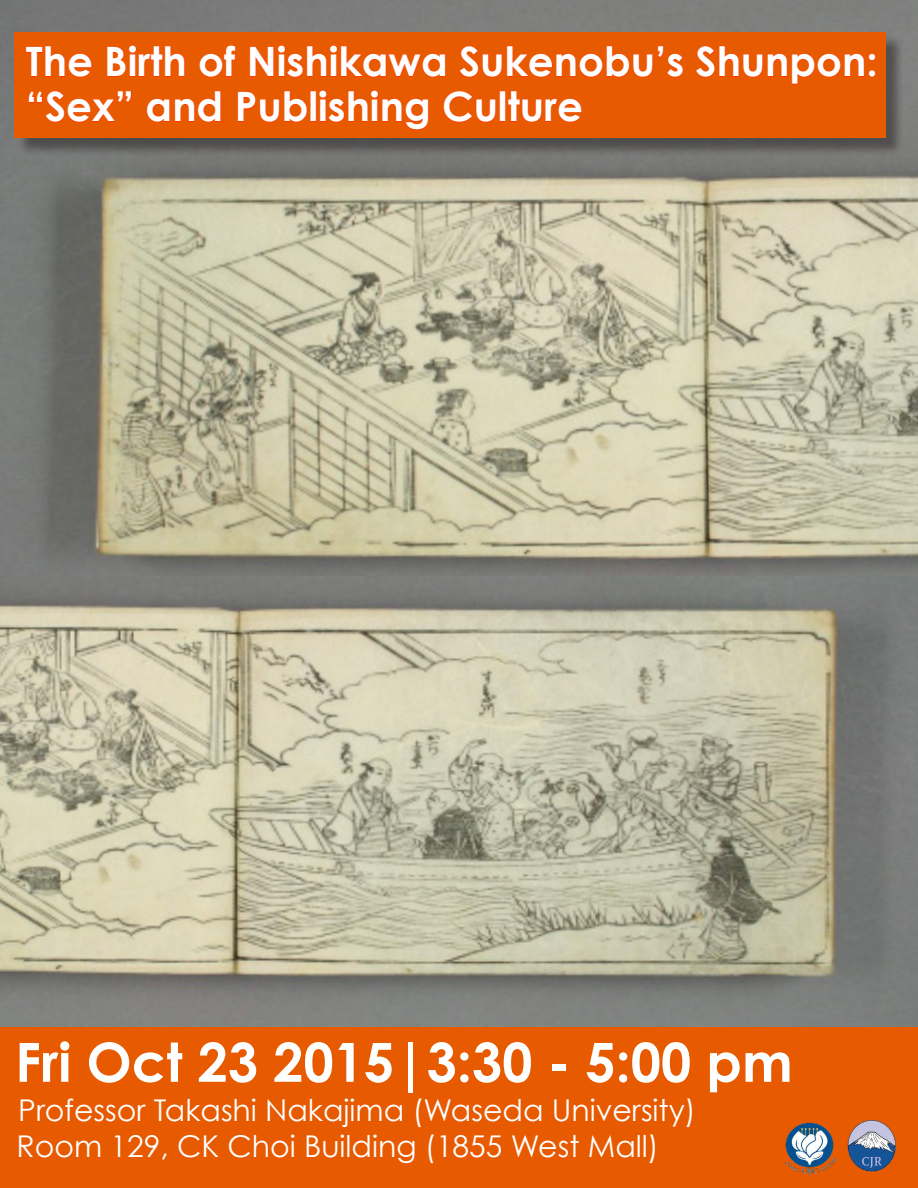
<style>
.page{position:relative;width:918px;height:1188px;background:#fff}
.page>*{position:absolute;margin:0;border:0;box-sizing:border-box;transform-origin:0 0}
.t1{font:700 54px "Century Gothic";color:#fff}
.t2{font:700 40.5px "Century Gothic";color:#fff}
.t3{font:30px "Century Gothic";color:#fff}
</style>
<div class="page">
<img style="left:0;top:576px;width:918px;height:452px">
<img style="left:0;top:0;width:918px;height:576px">
<div style="left:17px;top:35px;width:887px;height:122px;background:#231f20;opacity:.5"></div>
<div style="left:14px;top:32px;width:872px;height:106px;background:#e75a00"></div>
<svg style="left:25px;top:46px;width:67px;height:32px"></svg>
<svg style="left:107px;top:45px;width:78px;height:32px"></svg>
<svg style="left:199px;top:45px;width:37px;height:33px"></svg>
<svg style="left:249px;top:45px;width:197px;height:33px"></svg>
<svg style="left:459px;top:46px;width:224px;height:32px"></svg>
<svg style="left:696px;top:46px;width:180px;height:39px"></svg>
<svg style="left:28px;top:91px;width:104px;height:32px"></svg>
<svg style="left:147px;top:91px;width:74px;height:32px"></svg>
<svg style="left:237px;top:91px;width:70px;height:32px"></svg>
<div style="left:311px;top:91px;width:5px;height:30px;border:1px solid #ff3800"></div>
<svg style="left:319px;top:90px;width:110px;height:40px"></svg>
<svg style="left:443px;top:91px;width:53px;height:32px"></svg>
<div style="left:500px;top:91px;width:5px;height:30px;border:1px solid #ff3800"></div>
<svg style="left:508px;top:91px;width:74px;height:32px"></svg>
<div style="left:0;top:1028px;width:918px;height:160px;background:#e75a00"></div>
<img style="left:785px;top:1122px;width:52px;height:52px">
<img style="left:847px;top:1120px;width:49px;height:52px">
<p class="t2" style="left:26px;top:36px;width:854px">The Birth of Nishikawa Sukenobu’s Shunpon:</p>
<p class="t2" style="left:26px;top:81px;width:559px">“Sex” and Publishing Culture</p>
<p class="t1" style="left:15px;top:1028px;width:779px">Fri Oct 23 2015|3:30 - 5:00 pm</p>
<p class="t3" style="left:18px;top:1092px;width:679px">Professor Takashi Nakajima (Waseda University)</p>
<p class="t3" style="left:17px;top:1128px;width:644px">Room 129, CK Choi Building (1855 West Mall)</p>
</div>
